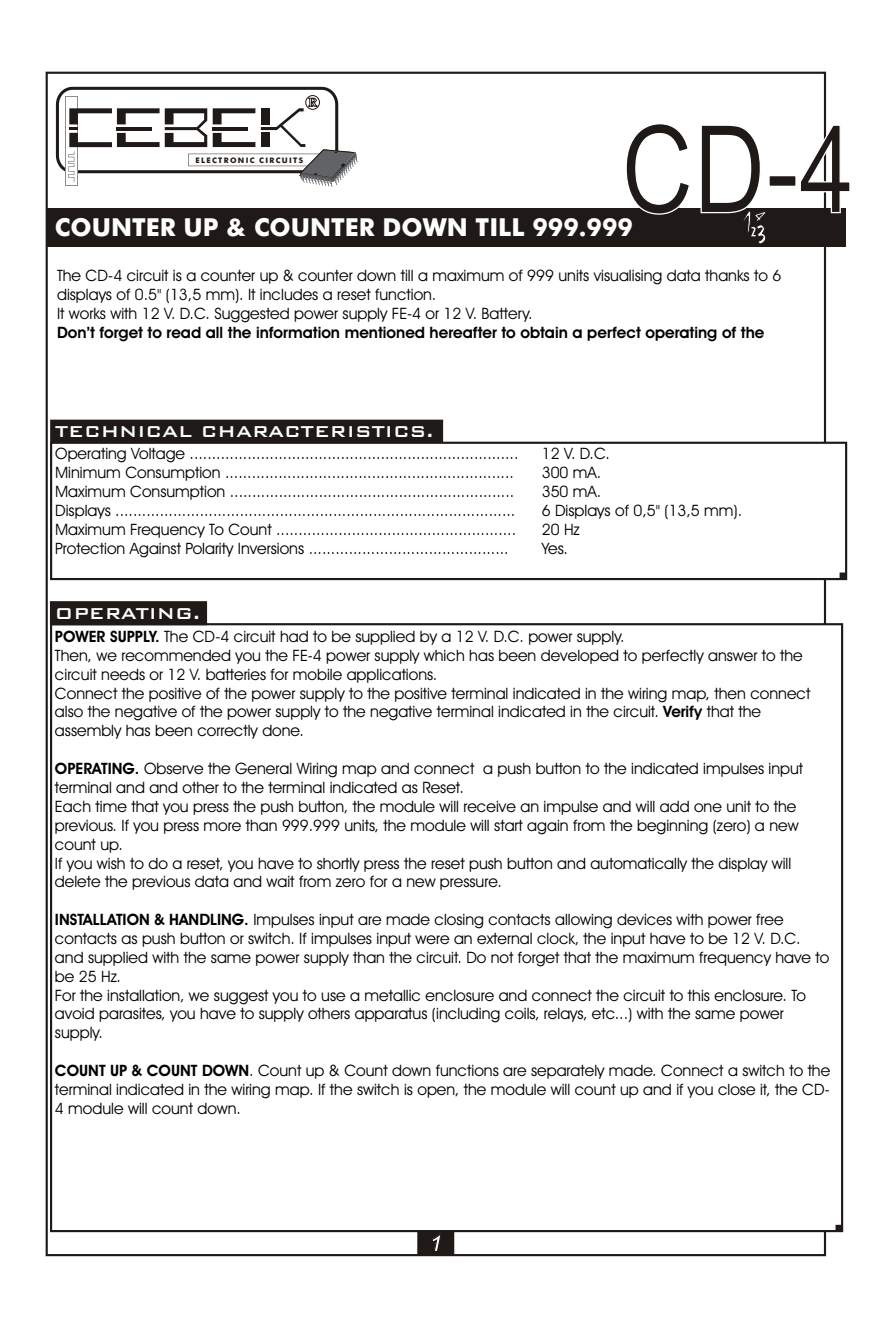
<style>
.page{position:relative;width:894px;height:1319px;background:#fff}
.page>*{position:absolute;margin:0;border:0;box-sizing:border-box;transform-origin:0 0}
.t1{font:122.1px "Arial Narrow";color:#1f1a17}
.t2{font:700 24.75px "Futura Md BT";color:#fff}
.t3{font:italic 700 22.5px "Arial";color:#fff}
.t4{font:21px "Bank Gothic Md BT";color:#fff}
.t5{font:15.75px/18.9px "Avant Garde Bk BT";color:#000}
.t6{font:700 15.75px "Avant Garde Bk BT";color:#000}
.t7{font:700 7.65px "Futura Md BT";letter-spacing:.175em;color:#1f1a17}
.s1{font-weight:700}
</style>
<div class="page">
<div style="left:46px;top:72px;width:780px;height:1184px;background:#fff;border:2px solid #1f1a17"></div>
<div style="left:50px;top:419px;width:393px;height:25px;background:#1f1a17;border:2px solid #1f1a17"></div>
<div style="left:418px;top:1231px;width:36px;height:24px;background:#1f1a17"></div>
<div style="left:47px;top:208px;width:799px;height:39px;background:#1f1a17"></div>
<div style="left:50px;top:442px;width:797px;height:138px;background:#fff;border:2px solid #1f1a17"></div>
<svg style="left:840px;top:573px;width:6px;height:6px"></svg>
<div style="left:50px;top:623px;width:793px;height:609px;background:#fff;border:2px solid #1f1a17"></div>
<svg style="left:836px;top:1225px;width:6px;height:6px"></svg>
<div style="left:50px;top:601px;width:157px;height:24px;background:#1f1a17;border:2px solid #1f1a17"></div>
<svg style="left:56px;top:87px;width:301px;height:100px"></svg>
<svg style="left:743px;top:211px;width:23px;height:33px"></svg>
<p class="t7" style="left:195px;top:157px;width:109px">ELECTRONIC CIRCUITS</p>
<h1 class="t1" style="left:621px;top:124px;width:235px">CD-4</h1>
<h2 class="t2" style="left:55px;top:217px;width:580px">COUNTER UP &amp; COUNTER DOWN TILL 999.999</h2>
<p class="t5" style="left:57px;top:268px;width:726px">The CD-4 circuit is a counter up &amp; counter down till a maximum of 999 units visualising data thanks to 6 displays of 0.5" (13,5 mm). It includes a reset function.<br>It works with 12 V. D.C. Suggested power supply FE-4 or 12 V. Battery.</p>
<p class="t6" style="left:57px;top:326px;width:709px">Don’t forget to read all the information mentioned hereafter to obtain a perfect operating of the</p>
<h3 class="t4" style="left:55px;top:421px;width:380px">TECHNICAL CHARACTERISTICS.</h3>
<p class="t5" style="left:55px;top:445px;width:465px">Operating Voltage ..........................................................................</p>
<p class="t5" style="left:542px;top:445px;width:70px">12 V. D.C.</p>
<p class="t5" style="left:55px;top:464px;width:460px">Minimum Consumption .................................................................</p>
<p class="t5" style="left:542px;top:464px;width:61px">300 mA.</p>
<p class="t5" style="left:55px;top:483px;width:460px">Maximum Consumption ................................................................</p>
<p class="t5" style="left:542px;top:483px;width:61px">350 mA.</p>
<p class="t5" style="left:55px;top:502px;width:462px">Displays ..........................................................................................</p>
<p class="t5" style="left:542px;top:502px;width:202px">6 Displays of 0,5" (13,5 mm).</p>
<p class="t5" style="left:55px;top:521px;width:462px">Maximum Frequency To Count ......................................................</p>
<p class="t5" style="left:542px;top:521px;width:40px">20 Hz</p>
<p class="t5" style="left:55px;top:540px;width:455px">Protection Against Polarity Inversions .............................................</p>
<p class="t5" style="left:542px;top:540px;width:28px">Yes.</p>
<h3 class="t4" style="left:55px;top:602px;width:147px">OPERATING.</h3>
<p class="t5" style="left:55px;top:628px;width:757px"><span class="s1">POWER SUPPLY.</span> The CD-4 circuit had to be supplied by a 12 V. D.C. power supply.<br>Then, we recommended you the FE-4 power supply which has been developed to perfectly answer to the circuit needs or 12 V. batteries for mobile applications.<br>Connect the positive of the power supply to the positive terminal indicated in the wiring map, then connect also the negative of the power supply to the negative terminal indicated in the circuit. <span class="s1">Verify</span> that the assembly has been correctly done.</p>
<p class="t5" style="left:55px;top:760px;width:750px"><span class="s1">OPERATING.</span> Observe the General Wiring map and connect a push button to the indicated impulses input terminal and and other to the terminal indicated as Reset.<br>Each time that you press the push button, the module will receive an impulse and will add one unit to the previous. If you press more than 999.999 units, the module will start again from the beginning (zero) a new count up.<br>If you wish to do a reset, you have to shortly press the reset push button and automatically the display will delete the previous data and wait from zero for a new pressure.</p>
<p class="t5" style="left:55px;top:911px;width:776px"><span class="s1">INSTALLATION &amp; HANDLING.</span> Impulses input are made closing contacts allowing devices with power free contacts as push button or switch. If impulses input were an external clock, the input have to be 12 V. D.C. and supplied with the same power supply than the circuit. Do not forget that the maximum frequency have to be 25 Hz.<br>For the installation, we suggest you to use a metallic enclosure and connect the circuit to this enclosure. To avoid parasites, you have to supply others apparatus (including coils, relays, etc...) with the same power supply.</p>
<p class="t5" style="left:55px;top:1062px;width:777px;text-align:justify"><span class="s1">COUNT UP &amp; COUNT DOWN</span>. Count up &amp; Count down functions are separately made. Connect a switch to the terminal indicated in the wiring map. If the switch is open, the module will count up and if you close it, the CD-4 module will count down.</p>
<h3 class="t3" style="left:429px;top:1234px;width:14px">1</h3>
</div>
